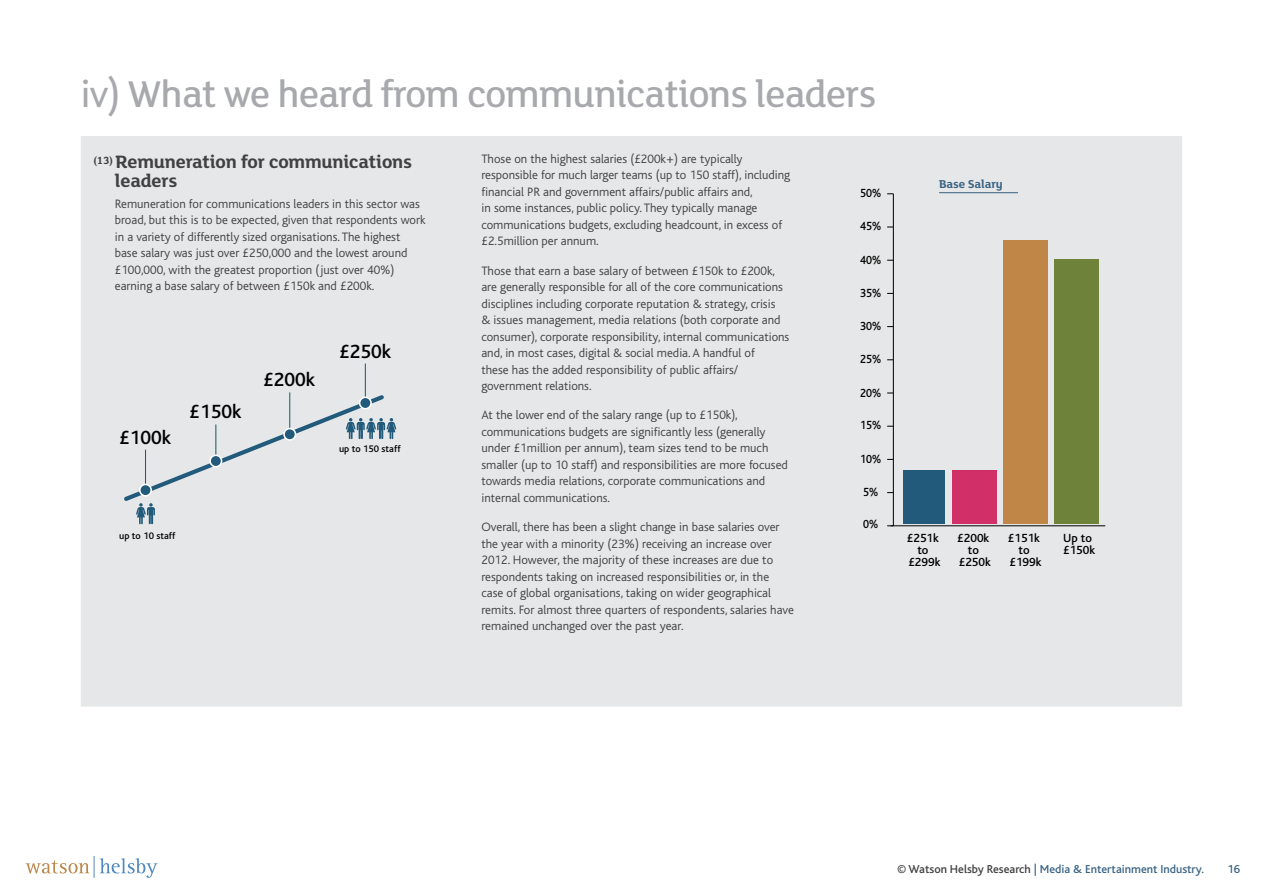
<style>
.page{position:relative;width:1263px;height:893px;background:#fff}
.page>*{position:absolute;margin:0;border:0;box-sizing:border-box;transform-origin:0 0}
.t1{font:500 40.5px "FS Lola";letter-spacing:-.02em;color:#a7a9ac}
.t2{font:500 19.95px "Bliss";color:#000}
.t3{font:700 19.5px/19.5px "FS Lola";letter-spacing:-.01em;color:#414042}
.t4{font:300 12.75px/16.5px "Bliss";color:#414042}
.t5{font:700 12.45px "FS Lola";letter-spacing:-.01em;color:#3b6484}
.t6{font:500 12.3px/12px "Bliss";color:#000;text-align:center}
.t7{font:500 12.3px "Bliss";color:#000;scale:.91 1}
.t8{font:500 12px "Bliss";color:#3b6484}
.t9{font:500 9.9px "Bliss";color:#000}
.s1{font-family:"Bliss";font-weight:400}
.s2{color:#414042}
</style>
<div class="page">
<div style="left:81px;top:136px;width:1101px;height:571px;background:#e6e7e8"></div>
<hr style="left:365px;top:364px;width:1px;height:36px;background:#215a7b">
<svg style="left:121px;top:392px;width:275px;height:132px;background:#dadee1"></svg>
<hr style="left:893px;top:194px;width:1px;height:332px;background:#000">
<div style="left:904px;top:470px;width:41px;height:54px;background:#215a7b"></div>
<div style="left:952px;top:470px;width:44px;height:54px;background:#d02f67"></div>
<div style="left:1003px;top:240px;width:45px;height:284px;background:#c08648"></div>
<div style="left:1054px;top:259px;width:45px;height:265px;background:#6e8339"></div>
<hr style="left:891px;top:525px;width:214px;height:1px;background:#000">
<hr style="left:939px;top:192px;width:79px;height:1px;background:#3b6484">
<svg style="left:26px;top:856px;width:132px;height:22px"></svg>
<h1 class="t1" style="left:81px;top:68px;width:797px"><span class="s1">iv)</span> What we heard from communications leaders</h1>
<h3 class="t3" style="left:115px;top:151px;width:299px;text-indent:-21px"><sup>(13)</sup> Remuneration for communications leaders</h3>
<p class="t4" style="left:115px;top:196px;width:312px">Remuneration for communications leaders in this sector was broad, but this is to be expected, given that respondents work in a variety of differently sized organisations. The highest base salary was just over £250,000 and the lowest around £100,000, with the greatest proportion (just over 40%) earning a base salary of between £150k and £200k.</p>
<p class="t4" style="left:481px;top:151px;width:310px">Those on the highest salaries (£200k+) are typically responsible for much larger teams (up to 150 staff), including financial PR and government affairs/public affairs and,<br>in some instances, public policy. They typically manage communications budgets, excluding headcount, in excess of £2.5million per annum.</p>
<p class="t4" style="left:481px;top:262px;width:309px">Those that earn a base salary of between £150k to £200k, are generally responsible for all of the core communications disciplines including corporate reputation &amp; strategy, crisis<br>&amp; issues management, media relations (both corporate and consumer), corporate responsibility, internal communications and, in most cases, digital &amp; social media. A handful of<br>these has the added responsibility of public affairs/ government relations.</p>
<p class="t4" style="left:481px;top:407px;width:308px">At the lower end of the salary range (up to £150k), communications budgets are significantly less (generally under £1million per annum), team sizes tend to be much smaller (up to 10 staff) and responsibilities are more focused towards media relations, corporate communications and internal communications.</p>
<p class="t4" style="left:481px;top:519px;width:314px">Overall, there has been a slight change in base salaries over the year with a minority (23%) receiving an increase over 2012. However, the majority of these increases are due to respondents taking on increased responsibilities or, in the case of global organisations, taking on wider geographical remits. For almost three quarters of respondents, salaries have remained unchanged over the past year.</p>
<p class="t7" style="left:863px;top:517px;width:19px">0%</p>
<p class="t7" style="left:860px;top:187px;width:25px">50%</p>
<p class="t7" style="left:860px;top:220px;width:25px">45%</p>
<p class="t7" style="left:860px;top:253px;width:25px">40%</p>
<p class="t7" style="left:860px;top:286px;width:25px">35%</p>
<p class="t7" style="left:860px;top:320px;width:25px">30%</p>
<h2 class="t2" style="left:339px;top:341px;width:54px">£250k</h2>
<p class="t7" style="left:860px;top:353px;width:25px">25%</p>
<h2 class="t2" style="left:263px;top:369px;width:54px">£200k</h2>
<p class="t7" style="left:860px;top:386px;width:25px">20%</p>
<h2 class="t2" style="left:189px;top:401px;width:54px">£150k</h2>
<p class="t7" style="left:860px;top:419px;width:25px">15%</p>
<h2 class="t2" style="left:119px;top:427px;width:54px">£100k</h2>
<p class="t9" style="left:339px;top:443px;width:63px">up to 150 staff</p>
<p class="t7" style="left:860px;top:452px;width:25px">10%</p>
<p class="t7" style="left:863px;top:486px;width:19px">5%</p>
<p class="t9" style="left:119px;top:531px;width:58px">up to 10 staff</p>
<p class="t5" style="left:939px;top:175px;width:65px">Base Salary</p>
<p class="t6" style="left:907px;top:533px;width:35px">£251k to £299k</p>
<p class="t6" style="left:957px;top:533px;width:35px">£200k to £250k</p>
<p class="t6" style="left:1008px;top:533px;width:35px">£151k to £199k</p>
<p class="t6" style="left:1063px;top:533px;width:34px;text-align:left">Up to £150k</p>
<p class="t8" style="left:897px;top:863px;width:308px"><span class="s2">© Watson Helsby Research</span> | Media &amp; Entertainment Industry.</p>
<p class="t8" style="left:1227px;top:863px;width:14px">16</p>
</div>
